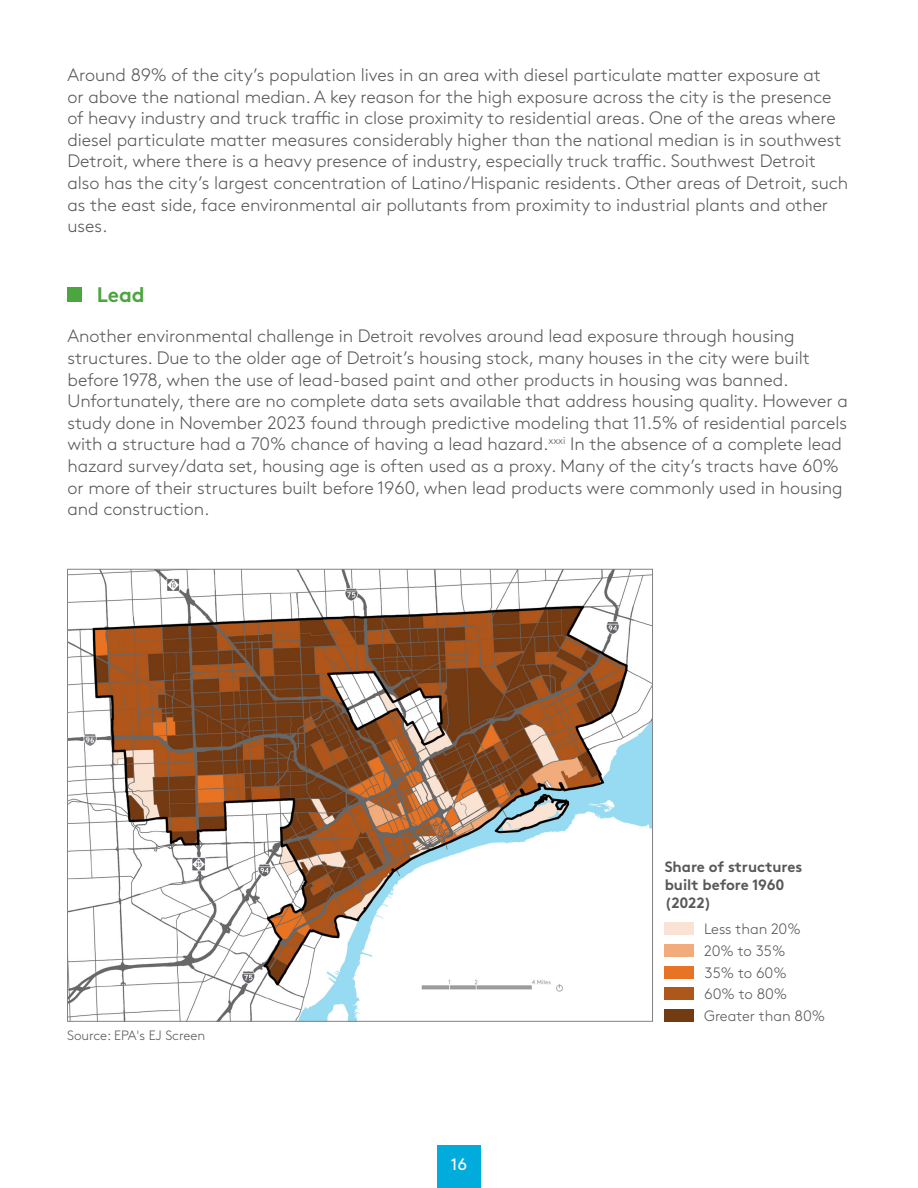
<style>
.page{position:relative;width:918px;height:1188px;background:#fff}
.page>*{position:absolute;margin:0;border:0;box-sizing:border-box;transform-origin:0 0}
.Section_Level_3{font:700 21px "Brown Pro";color:#4ca640}
.Body{font:300 18px/21.6px "Brown Pro";letter-spacing:-.005em;color:#57585a}
.Page{font:16.5px "Brown Pro";color:#fff}
.Footnotes{font:300 15px "Brown Pro";letter-spacing:-.005em;color:#57585a}
.Footnotes-2{font:700 15px/18px "Brown Pro";letter-spacing:-.005em;color:#57585a}
.Chart_Source{font:300 13.5px "Brown Pro";letter-spacing:-.005em;color:#57585a}
</style>
<div class="page">
<div style="left:437px;top:1145px;width:44px;height:43px;background:#00acdc"></div>
<img style="left:69px;top:571px;width:582px;height:449px">
<div style="left:68px;top:287px;width:14px;height:15px;background:#4ca640"></div>
<div style="left:664px;top:923px;width:30px;height:12px;background:#fae3d4"></div>
<div style="left:664px;top:944px;width:30px;height:13px;background:#f2ab7a"></div>
<div style="left:664px;top:988px;width:30px;height:12px;background:#ad571a"></div>
<div style="left:664px;top:1009px;width:30px;height:13px;background:#733b12"></div>
<div style="left:664px;top:966px;width:30px;height:13px;background:#e87324"></div>
<p class="Body" style="left:68px;top:63px;width:782px">Around 89% of the city’s population lives in an area with diesel particulate matter exposure at<br>or above the national median. A key reason for the high exposure across the city is the presence of heavy industry and truck traffic in close proximity to residential areas. One of the areas where diesel particulate matter measures considerably higher than the national median is in southwest Detroit, where there is a heavy presence of industry, especially truck traffic. Southwest Detroit also has the city’s largest concentration of Latino/Hispanic residents. Other areas of Detroit, such as the east side, face environmental air pollutants from proximity to industrial plants and other uses.</p>
<p class="Section_Level_3" style="left:97px;top:278px;width:49px">Lead</p>
<p class="Body" style="left:68px;top:324px;width:782px">Another environmental challenge in Detroit revolves around lead exposure through housing structures. Due to the older age of Detroit’s housing stock, many houses in the city were built before 1978, when the use of lead-based paint and other products in housing was banned.<br>Unfortunately, there are no complete data sets available that address housing quality. However a study done in November 2023 found through predictive modeling that 11.5% of residential parcels with a structure had a 70% chance of having a lead hazard.<sup>xxxi</sup> In the absence of a complete lead hazard survey/data set, housing age is often used as a proxy. Many of the city’s tracts have 60% or more of their structures built before 1960, when lead products were commonly used in housing and construction.</p>
<p class="Chart_Source" style="left:67px;top:1026px;width:140px">Source: EPA's EJ Screen</p>
<p class="Page" style="left:451px;top:1152px;width:18px">16</p>
<p class="Footnotes-2" style="left:665px;top:856px;width:139px">Share of structures built before 1960</p>
<p class="Footnotes-2" style="left:665px;top:892px;width:48px">(2022)</p>
<p class="Footnotes" style="left:704px;top:940px;width:83px">20% to 35%</p>
<p class="Footnotes" style="left:705px;top:961px;width:84px">35% to 60%</p>
<p class="Footnotes" style="left:704px;top:983px;width:85px">60% to 80%</p>
<p class="Footnotes" style="left:704px;top:1005px;width:123px">Greater than 80%</p>
<p class="Footnotes" style="left:704px;top:918px;width:98px">Less than 20%</p>
</div>
